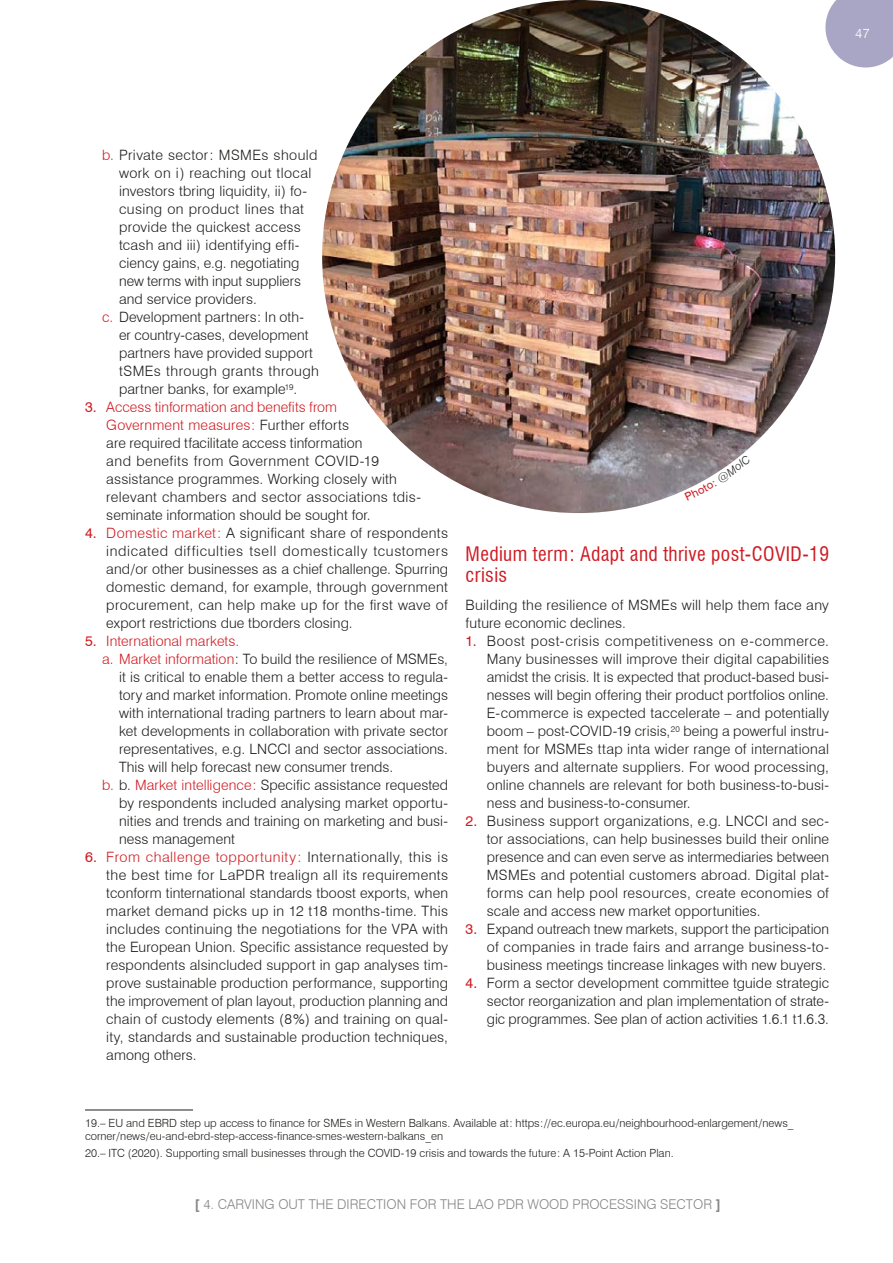
<style>
.page{position:relative;width:893px;height:1263px;background:#fff}
.page>*{position:absolute;margin:0;border:0;box-sizing:border-box;transform-origin:0 0}
.Title_3{font:condensed 19.5px/21px "Swiss 721 BT";letter-spacing:.02em;color:#cf1b22}
.sangrado_2Col{font:300 14.25px/18px "Swiss 721 BT";letter-spacing:.01em;color:#1d1d1b;text-align:justify}
.t1{font:300 14.25px "Swiss 721 BT";letter-spacing:.005em;color:#cf1b22}
.t2{font:300 13.5px "Swiss 721 BT";color:#878787}
.t3{font:300 13.5px "Swiss 721 BT";color:#fff}
.footnote_text{font:300 11.25px/13.5px "Swiss 721 BT";color:#1d1d1b}
.s1{color:#cf1b22}
.s2{font-weight:400;color:#cf1b22}
.s3{font-weight:400}
.s4{font-weight:700}
</style>
<div class="page">
<svg style="left:825px;top:0;width:68px;height:68px;background:#b4b0cb"></svg>
<img style="left:322px;top:0;width:513px;height:513px;border-radius:256px">
<hr style="left:85px;top:1109px;width:108px;height:1px;background:#1d1d1b">
<svg style="left:685px;top:455px;width:56px;height:35px"></svg>
<p class="t3" style="left:855px;top:25px;width:16px">47</p>
<p class="sangrado_2Col" style="left:119px;top:146px;width:200px;text-align:left;text-indent:-17px"><span class="s1">b.</span> Private sector: MSMEs should work on i) reaching out tlocal investors tbring liquidity, ii) fo&shy;cusing on product lines that provide the quickest access tcash and iii) identifying effi&shy;ciency gains, e.g. negotiating new terms with input suppliers and service providers.</p>
<p class="sangrado_2Col" style="left:119px;top:308px;width:201px;text-align:left;text-indent:-17px"><span class="s1">c.</span> Development partners: In oth&shy;er country-cases, development partners have provided support tSMEs through grants through partner banks, for example<sup>19</sup>.</p>
<p class="sangrado_2Col" style="left:106px;top:398px;width:316px;text-align:left;text-indent:-21px"><span class="s2">3.</span> <span class="s1">Access tinformation and benefits from<br>Government measures:</span> Further efforts<br>are required tfacilitate access tinformation<br>and benefits from Government COVID-19 assistance programmes. Working closely with relevant chambers and sector associations tdis&shy;seminate information should be sought for.</p>
<p class="sangrado_2Col" style="left:106px;top:524px;width:343px;text-indent:-21px"><span class="s2">4.</span> <span class="s1">Domestic market:</span> A significant share of respondents indicated difficulties tsell domestically tcustomers and/or other businesses as a chief challenge. Spurring domestic demand, for example, through government procurement, can help make up for the first wave of export restrictions due tborders closing.</p>
<p class="t1" style="left:85px;top:633px;width:156px"><span class="s3">5.</span> International markets.</p>
<p class="sangrado_2Col" style="left:119px;top:650px;width:330px;text-indent:-17px"><span class="s1">a. Market information</span>: To build the resilience of MSMEs, it is critical to enable them a better access to regula&shy;tory and market information. Promote online meetings with international trading partners to learn about mar&shy;ket developments in collaboration with private sector representatives, e.g. LNCCI and sector associations.<br>This will help forecast new consumer trends.</p>
<p class="sangrado_2Col" style="left:119px;top:776px;width:331px;text-indent:-17px"><span class="s1">b.</span> b. <span class="s1">Market intelligence:</span> Specific assistance requested by respondents included analysing market opportu&shy;nities and trends and training on marketing and busi&shy;ness management</p>
<p class="sangrado_2Col" style="left:106px;top:848px;width:343px;text-indent:-21px"><span class="s2">6.</span> <span class="s1">From challenge topportunity:</span> Internationally, this is the best time for LaPDR trealign all its requirements tconform tinternational standards tboost exports, when market demand picks up in 12 t18 months-time. This includes continuing the negotiations for the VPA with the European Union. Specific assistance requested by respondents alsincluded support in gap analyses tim&shy;prove sustainable production performance, supporting the improvement of plan layout, production planning and chain of custody elements (8%) and training on qual&shy;ity, standards and sustainable production techniques, among others.</p>
<p class="Title_3" style="left:466px;top:543px;width:365px">Medium term: Adapt and thrive post-COVID-19 crisis</p>
<p class="sangrado_2Col" style="left:466px;top:596px;width:365px">Building the resilience of MSMEs will help them face any future economic declines.</p>
<p class="sangrado_2Col" style="left:487px;top:632px;width:344px;text-indent:-21px"><span class="s2">1.</span> Boost post-crisis competitiveness on e-commerce.<br>Many businesses will improve their digital capabilities amidst the crisis. It is expected that product-based busi&shy;nesses will begin offering their product portfolios online.<br>E-commerce is expected taccelerate – and potentially boom – post-COVID-19 crisis,<sup>20</sup> being a powerful instru&shy;ment for MSMEs ttap inta wider range of international buyers and alternate suppliers. For wood processing, online channels are relevant for both business-to-busi&shy;ness and business-to-consumer.</p>
<p class="sangrado_2Col" style="left:487px;top:812px;width:344px;text-indent:-21px"><span class="s2">2.</span> Business support organizations, e.g. LNCCI and sec&shy;tor associations, can help businesses build their online presence and can even serve as intermediaries between MSMEs and potential customers abroad. Digital plat&shy;forms can help pool resources, create economies of scale and access new market opportunities.</p>
<p class="sangrado_2Col" style="left:487px;top:920px;width:344px;text-indent:-21px"><span class="s2">3.</span> Expand outreach tnew markets, support the participation of companies in trade fairs and arrange business-to&shy;business meetings tincrease linkages with new buyers.</p>
<p class="sangrado_2Col" style="left:487px;top:974px;width:344px;text-indent:-21px"><span class="s2">4.</span> Form a sector development committee tguide strategic sector reorganization and plan implementation of strate&shy;gic programmes. See plan of action activities 1.6.1 t1.6.3.</p>
<p class="footnote_text" style="left:85px;top:1116px;width:710px">19.– EU and EBRD step up access to finance for SMEs in Western Balkans. Available at: https://ec.europa.eu/neighbourhood-enlargement/news_ corner/news/eu-and-ebrd-step-access-finance-smes-western-balkans_en</p>
<p class="footnote_text" style="left:85px;top:1146px;width:590px">20.– ITC (2020). Supporting small businesses through the COVID-19 crisis and towards the future: A 15-Point Action Plan.</p>
<p class="t2" style="left:194px;top:1196px;width:528px"><span class="s4">[</span> 4. CARVING OUT THE DIRECTION FOR THE LAO PDR WOOD PROCESSING SECTOR <span class="s4">]</span></p>
</div>
